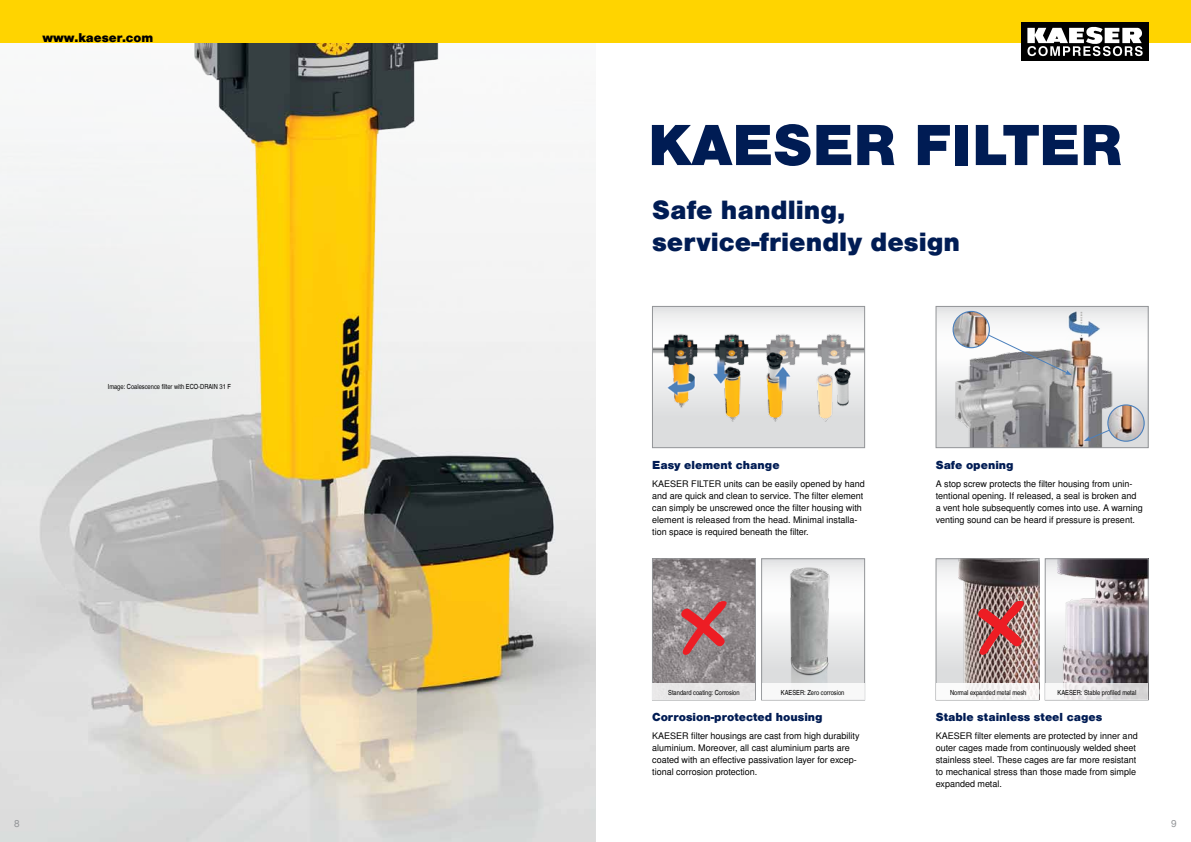
<style>
.page{position:relative;width:1191px;height:842px;background:#fff}
.page>*{position:absolute;margin:0;border:0;box-sizing:border-box;transform-origin:0 0}
.t1{font:900 55px "Nimbus San L";color:#001c54}
.t2{font:900 25px/32px "Nimbus San L";color:#001c54}
.t3{font:900 12px "Nimbus San L";color:#000}
.t4{font:900 11px "Nimbus San L";color:#001c54}
.t5{font:10px "Nimbus San L";color:#939598}
.t6{font:9px/12px "Nimbus San L";color:#000}
.t7{font:7px "Nimbus San L Reg Con";color:#000}
</style>
<div class="page">
<img style="left:0;top:43px;width:595px;height:799px">
<div style="left:0;top:0;width:1191px;height:43px;background:#ffd400"></div>
<div style="left:1020px;top:22px;width:128px;height:39px;background:#000"></div>
<svg style="left:1027px;top:26px;width:115px;height:30px"></svg>
<img style="left:654px;top:308px;width:209px;height:138px">
<div style="left:652px;top:306px;width:213px;height:142px;border:1px solid #939598"></div>
<img style="left:937px;top:308px;width:209px;height:138px">
<div style="left:935px;top:306px;width:213px;height:142px;border:1px solid #939598"></div>
<svg style="left:984px;top:332px;width:87px;height:43px"></svg>
<img style="left:654px;top:560px;width:99px;height:123px">
<div style="left:652px;top:558px;width:103px;height:142px;border:1px solid #939598"></div>
<svg style="left:763px;top:560px;width:100px;height:123px"></svg>
<img style="left:770px;top:560px;width:76px;height:123px">
<div style="left:761px;top:558px;width:104px;height:142px;border:1px solid #939598"></div>
<img style="left:937px;top:560px;width:100px;height:123px">
<div style="left:935px;top:558px;width:104px;height:142px;border:1px solid #939598"></div>
<img style="left:1047px;top:560px;width:99px;height:123px">
<div style="left:1045px;top:558px;width:103px;height:142px;border:1px solid #939598"></div>
<img style="left:953px;top:311px;width:36px;height:37px;border-radius:18px">
<div style="left:952px;top:311px;width:38px;height:37px;border:1px solid #4b80bc;border-radius:50%"></div>
<svg style="left:1083px;top:426px;width:34px;height:15px"></svg>
<img style="left:1107px;top:405px;width:37px;height:36px;border-radius:18px">
<div style="left:1107px;top:404px;width:37px;height:38px;border:1px solid #4b80bc;border-radius:50%"></div>
<div style="left:652px;top:683px;width:103px;height:17px;background:#e7e6e6"></div>
<div style="left:762px;top:683px;width:102px;height:17px;background:#f8f8f8"></div>
<div style="left:936px;top:683px;width:102px;height:17px;background:linear-gradient(to right,#fafafa,#f4f0f0)"></div>
<div style="left:1045px;top:683px;width:103px;height:17px;background:linear-gradient(to right,#fdfbfc,#d0cecf)"></div>
<svg style="left:678px;top:600px;width:49px;height:57px;background:#b1696c"></svg>
<svg style="left:975px;top:600px;width:48px;height:57px;background:#b45d5d"></svg>
<h3 class="t3" style="left:43px;top:30px;width:112px">www.kaeser.com</h3>
<p class="t7" style="left:108px;top:382px;width:125px">Image: Coalescence filter with ECO-DRAIN 31 F</p>
<h1 class="t1" style="left:648px;top:111px;width:476px">KAESER FILTER</h1>
<h2 class="t2" style="left:652px;top:194px;width:309px">Safe handling, service-friendly design</h2>
<p class="t4" style="left:652px;top:458px;width:129px">Easy element change</p>
<p class="t6" style="left:652px;top:478px;width:214px">KAESER FILTER units can be easily opened by hand and are quick and clean to service. The filter element can simply be unscrewed once the filter housing with element is released from the head. Minimal installa&shy;tion space is required beneath the filter.</p>
<p class="t4" style="left:935px;top:458px;width:79px">Safe opening</p>
<p class="t6" style="left:935px;top:478px;width:209px">A stop screw protects the filter housing from unin&shy;tentional opening. If released, a seal is broken and a vent hole subsequently comes into use. A warning venting sound can be heard if pressure is present.</p>
<p class="t7" style="left:668px;top:688px;width:73px">Standard coating: Corrosion</p>
<p class="t7" style="left:781px;top:688px;width:65px">KAESER: Zero corrosion</p>
<p class="t7" style="left:950px;top:688px;width:78px">Normal expanded metal mesh</p>
<p class="t7" style="left:1057px;top:688px;width:80px">KAESER: Stable profiled metal</p>
<p class="t4" style="left:652px;top:710px;width:172px">Corrosion-protected housing</p>
<p class="t6" style="left:652px;top:730px;width:209px">KAESER filter housings are cast from high durability aluminium. Moreover, all cast aluminium parts are coated with an effective passivation layer for excep&shy;tional corrosion protection.</p>
<p class="t4" style="left:935px;top:710px;width:168px">Stable stainless steel cages</p>
<p class="t6" style="left:935px;top:730px;width:203px">KAESER filter elements are protected by inner and outer cages made from continuously welded sheet stainless steel. These cages are far more resistant to mechanical stress than those made from simple expanded metal.</p>
<p class="t5" style="left:14px;top:817px;width:7px">8</p>
<p class="t5" style="left:1171px;top:817px;width:7px">9</p>
</div>
